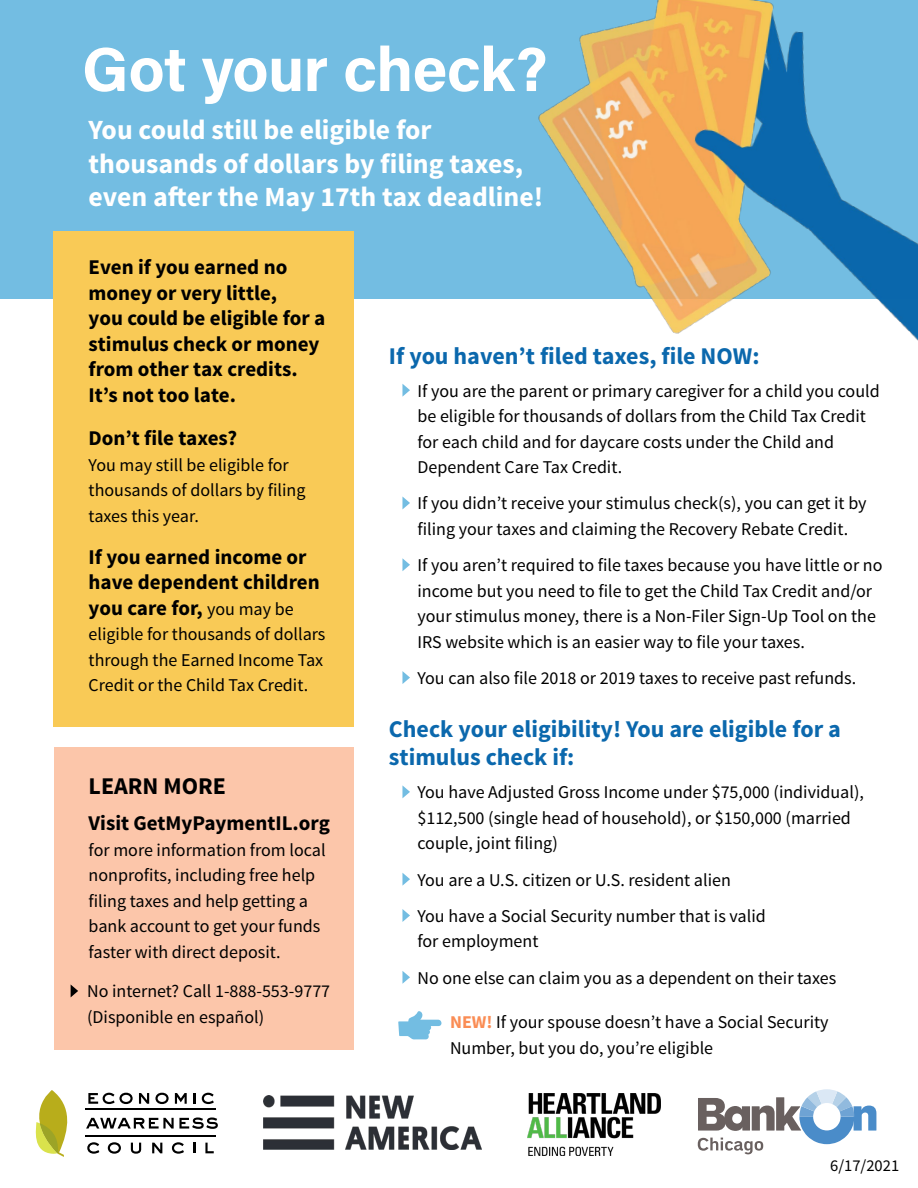
<style>
.page{position:relative;width:918px;height:1188px;background:#fff}
.page>*{position:absolute;margin:0;border:0;box-sizing:border-box;transform-origin:0 0}
.t1{font:700 62.25px "Acumin Pro";letter-spacing:-.01em;color:#fff}
.t2{font:700 27.75px/33.3px "Source Sans Pro";color:#fff}
.t3{font:700 24px/28.5px "Source Sans Pro";color:#0b68ad}
.t4{font:700 24px "Source Sans Pro";color:#000}
.t5{font:700 21px/25.5px "Source Sans Pro";color:#000}
.t6{font:18px/25.5px "Source Sans Pro";color:#000}
.t7{font:16.5px "Source Sans Pro";color:#000}
.s1{font-weight:400;font-size:18px}
.s2{font-weight:700;color:#fa8d55}
</style>
<div class="page">
<div style="left:54px;top:747px;width:299px;height:302px;background:#fcc6aa"></div>
<div style="left:0;top:0;width:918px;height:298px;background:#73bde2"></div>
<div style="left:53px;top:231px;width:300px;height:496px;background:#f9ca56"></div>
<svg style="left:402px;top:384px;width:8px;height:13px"></svg>
<svg style="left:402px;top:496px;width:8px;height:13px"></svg>
<svg style="left:402px;top:558px;width:8px;height:13px"></svg>
<svg style="left:402px;top:671px;width:8px;height:13px"></svg>
<svg style="left:402px;top:785px;width:8px;height:13px"></svg>
<svg style="left:402px;top:873px;width:8px;height:13px"></svg>
<svg style="left:402px;top:909px;width:8px;height:13px"></svg>
<svg style="left:402px;top:971px;width:8px;height:13px"></svg>
<svg style="left:398px;top:1011px;width:43px;height:28px"></svg>
<svg style="left:71px;top:985px;width:7px;height:12px"></svg>
<img style="left:264px;top:1096px;width:218px;height:53px">
<svg style="left:35px;top:1090px;width:33px;height:67px"></svg>
<svg style="left:88px;top:1093px;width:45px;height:11px"></svg>
<svg style="left:139px;top:1093px;width:10px;height:11px"></svg>
<svg style="left:155px;top:1093px;width:14px;height:11px"></svg>
<svg style="left:175px;top:1093px;width:12px;height:11px"></svg>
<svg style="left:194px;top:1093px;width:2px;height:11px"></svg>
<svg style="left:202px;top:1093px;width:12px;height:11px"></svg>
<svg style="left:86px;top:1118px;width:132px;height:11px"></svg>
<svg style="left:87px;top:1142px;width:12px;height:12px"></svg>
<svg style="left:108px;top:1142px;width:13px;height:12px"></svg>
<svg style="left:131px;top:1143px;width:10px;height:11px"></svg>
<svg style="left:152px;top:1143px;width:10px;height:10px"></svg>
<svg style="left:172px;top:1142px;width:12px;height:12px"></svg>
<svg style="left:193px;top:1143px;width:2px;height:10px"></svg>
<svg style="left:205px;top:1143px;width:9px;height:10px"></svg>
<hr style="left:86px;top:1109px;width:130px;height:1px;background:#000">
<hr style="left:86px;top:1135px;width:130px;height:1px;background:#000">
<svg style="left:698px;top:1089px;width:178px;height:65px"></svg>
<img style="left:527px;top:1094px;width:134px;height:61px">
<img style="left:480px;top:0;width:438px;height:341px">
<h1 class="t1" style="left:82px;top:25px;width:467px">Got your check?</h1>
<h2 class="t2" style="left:89px;top:114px;width:456px">You could still be eligible for thousands of dollars by filing taxes, even after the May 17th tax deadline!</h2>
<p class="t5" style="left:89px;top:256px;width:238px">Even if you earned no money or very little,<br>you could be eligible for a stimulus check or money from other tax credits.<br>It’s not too late.</p>
<p class="t5" style="left:89px;top:426px;width:150px">Don’t file taxes?</p>
<p class="t6" style="left:89px;top:453px;width:218px">You may still be eligible for thousands of dollars by filing taxes this year.</p>
<p class="t5" style="left:89px;top:545px;width:233px">If you earned income or have dependent children you care for, <span class="s1">you may be</span></p>
<p class="t6" style="left:89px;top:622px;width:238px;text-align:justify">eligible for thousands of dollars through the Earned Income Tax Credit or the Child Tax Credit.</p>
<h3 class="t4" style="left:89px;top:771px;width:139px">LEARN MORE</h3>
<p class="t5" style="left:89px;top:811px;width:243px">Visit GetMyPaymentIL.org</p>
<p class="t6" style="left:89px;top:837px;width:239px">for more information from local nonprofits, including free help filing taxes and help getting a bank account to get your funds faster with direct deposit.</p>
<p class="t6" style="left:87px;top:979px;width:245px">No internet? Call 1-888-553-9777 (Disponible en español)</p>
<h3 class="t3" style="left:389px;top:342px;width:372px">If you haven’t filed taxes, file NOW:</h3>
<p class="t6" style="left:417px;top:378px;width:464px">If you are the parent or primary caregiver for a child you could be eligible for thousands of dollars from the Child Tax Credit for each child and for daycare costs under the Child and Dependent Care Tax Credit.</p>
<p class="t6" style="left:417px;top:491px;width:451px">If you didn’t receive your stimulus check(s), you can get it by filing your taxes and claiming the Recovery Rebate Credit.</p>
<p class="t6" style="left:417px;top:553px;width:467px">If you aren’t required to file taxes because you have little or no income but you need to file to get the Child Tax Credit and/or your stimulus money, there is a Non-Filer Sign-Up Tool on the IRS website which is an easier way to file your taxes.</p>
<p class="t6" style="left:417px;top:666px;width:440px">You can also file 2018 or 2019 taxes to receive past refunds.</p>
<h3 class="t3" style="left:389px;top:716px;width:454px">Check your eligibility! You are eligible for a stimulus check if:</h3>
<p class="t6" style="left:417px;top:780px;width:448px">You have Adjusted Gross Income under $75,000 (individual), $112,500 (single head of household), or $150,000 (married couple, joint filing)</p>
<p class="t6" style="left:417px;top:862px;width:350px;line-height:36.3px">You are a U.S. citizen or U.S. resident alien<br>You have a Social Security number that is valid</p>
<p class="t6" style="left:417px;top:924px;width:420px;line-height:36.3px">for employment<br>No one else can claim you as a dependent on their taxes</p>
<p class="t6" style="left:450px;top:1010px;width:380px"><span class="s2">NEW!</span> If your spouse doesn’t have a Social Security<br>Number, but you do, you’re eligible</p>
<p class="t7" style="left:830px;top:1155px;width:70px">6/17/2021</p>
</div>
